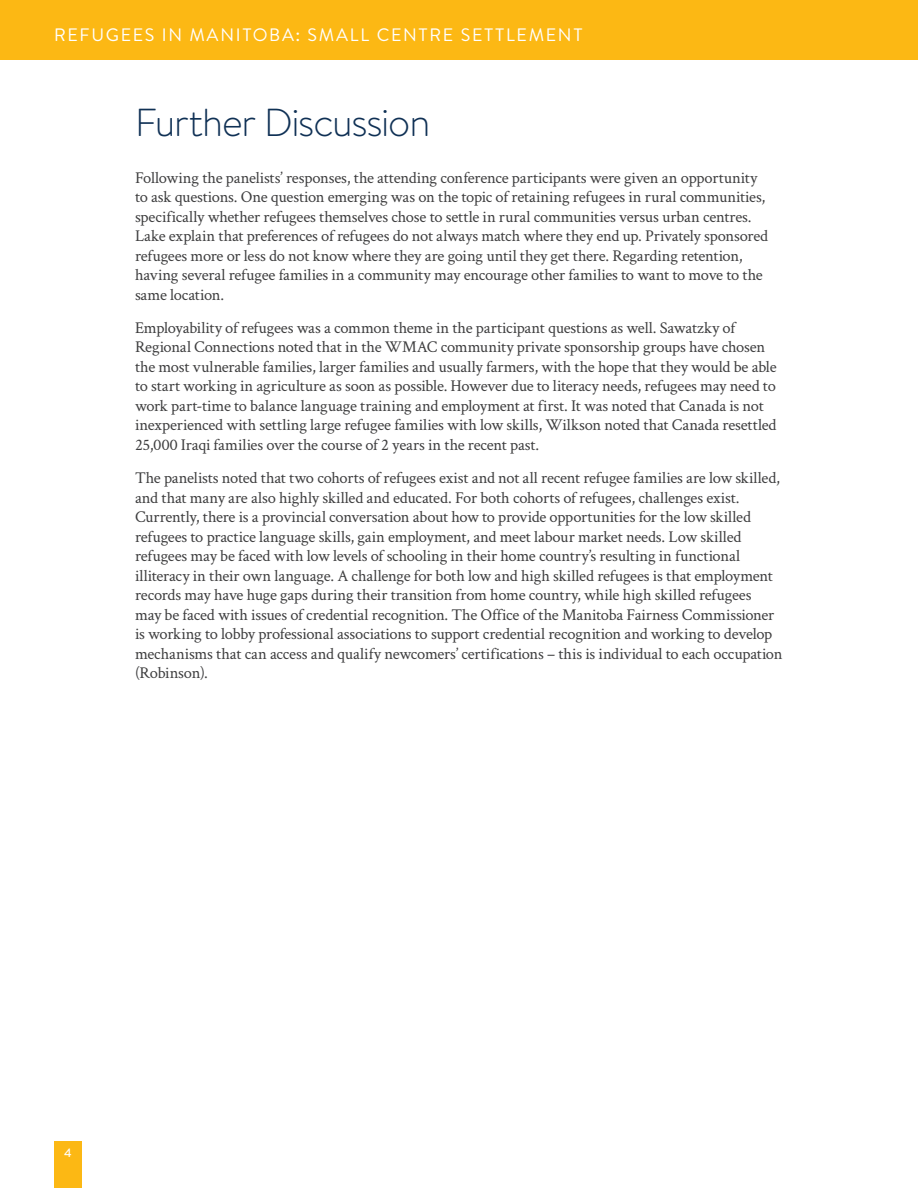
<style>
.page{position:relative;width:918px;height:1188px;background:#fff}
.page>*{position:absolute;margin:0;border:0;box-sizing:border-box;transform-origin:0 0}
.t1{font:300 39px "Brandon Text";letter-spacing:-.025em;color:#103155}
.t2{font:18px "Brandon Text";letter-spacing:.095em;color:#fff}
.t3{font:16.5px/19.5px "Crimson Text";letter-spacing:-.01em;color:#3e3e3f}
.t4{font:500 12px "Brandon Text";color:#fff}
</style>
<div class="page">
<div style="left:54px;top:1142px;width:28px;height:46px;background:#fcb814"></div>
<div style="left:0;top:0;width:918px;height:59px;background:#fcb814"></div>
<p class="t2" style="left:54px;top:23px;width:530px">REFUGEES IN MANITOBA: SMALL CENTR E SETTLEMENT</p>
<h1 class="t1" style="left:135px;top:96px;width:297px">Further Discussion</h1>
<p class="t3" style="left:135px;top:167px;width:635px">Following the panelists’ responses, the attending conference participants were given an opportunity to ask questions. One question emerging was on the topic of retaining refugees in rural communities, specifically whether refugees themselves chose to settle in rural communities versus urban centres.<br>Lake explain that preferences of refugees do not always match where they end up. Privately sponsored refugees more or less do not know where they are going until they get there. Regarding retention, having several refugee families in a community may encourage other families to want to move to the same location.</p>
<p class="t3" style="left:135px;top:317px;width:643px">Employability of refugees was a common theme in the participant questions as well. Sawatzky of Regional Connections noted that in the WMAC community private sponsorship groups have chosen the most vulnerable families, larger families and usually farmers, with the hope that they would be able to start working in agriculture as soon as possible. However due to literacy needs, refugees may need to work part-time to balance language training and employment at first. It was noted that Canada is not inexperienced with settling large refugee families with low skills, Wilkson noted that Canada resettled 25,000 Iraqi families over the course of 2 years in the recent past.</p>
<p class="t3" style="left:135px;top:467px;width:649px">The panelists noted that two cohorts of refugees exist and not all recent refugee families are low skilled, and that many are also highly skilled and educated. For both cohorts of refugees, challenges exist.<br>Currently, there is a provincial conversation about how to provide opportunities for the low skilled refugees to practice language skills, gain employment, and meet labour market needs. Low skilled refugees may be faced with low levels of schooling in their home country’s resulting in functional illiteracy in their own language. A challenge for both low and high skilled refugees is that employment records may have huge gaps during their transition from home country, while high skilled refugees<br>may be faced with issues of credential recognition. The Office of the Manitoba Fairness Commissioner is working to lobby professional associations to support credential recognition and working to develop mechanisms that can access and qualify newcomers’ certifications – this is individual to each occupation (Robinson).</p>
<p class="t4" style="left:64px;top:1145px;width:9px">4</p>
</div>
